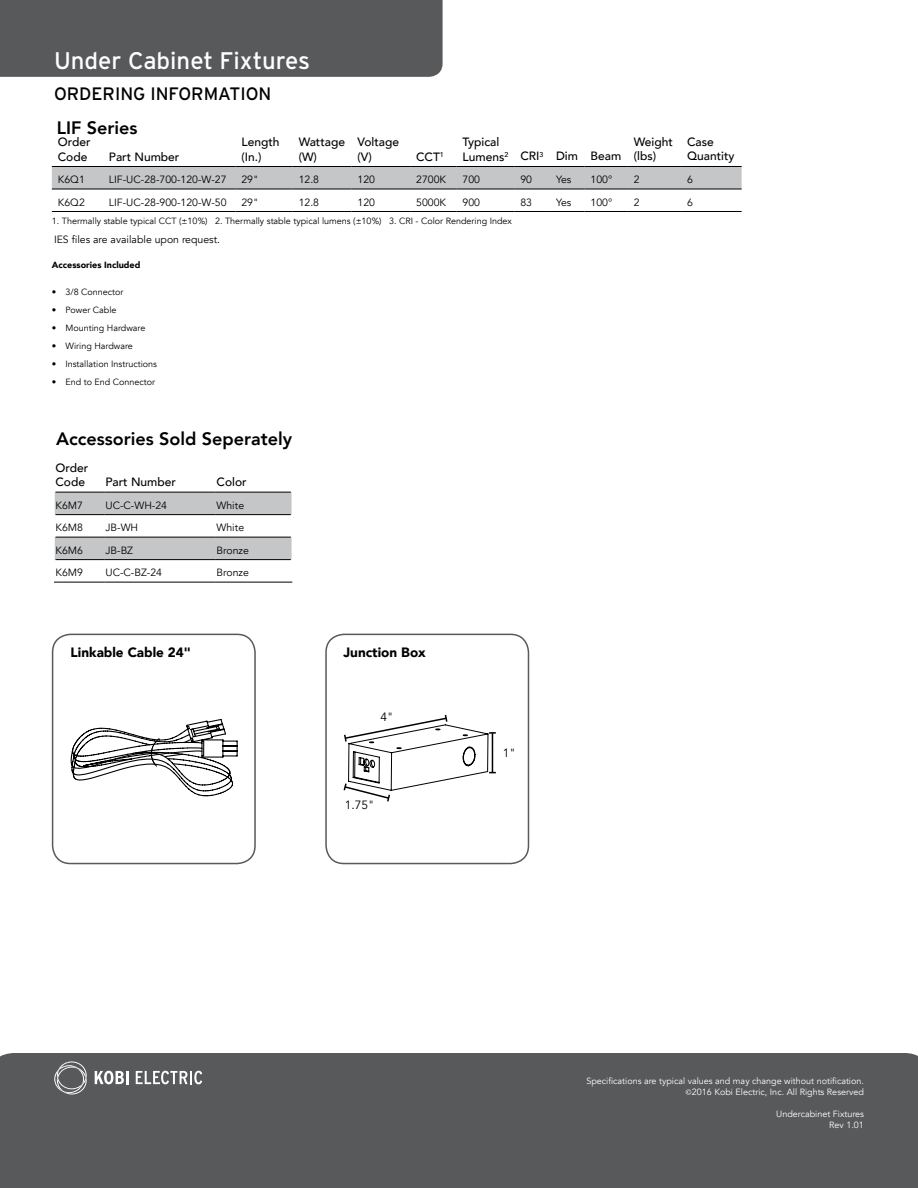
<style>
.page{position:relative;width:918px;height:1188px;background:#fff}
.page>*{position:absolute;margin:0;border:0;box-sizing:border-box;transform-origin:0 0}
.t1{font:24px "Interstate";color:#fff}
.t2{font:800 18px "Avenir";color:#000}
.t3{font:18px "Interstate";color:#000}
.t4{font:900 13.5px "Avenir";color:#000}
.t5{font:500 12px/14.4px "Avenir";color:#000}
.t6{font:12px "Avenir";color:#000}
.t7{font:10.5px "Avenir";color:#000}
.t8{font:9px "Avenir";color:#000}
.t9{font:9px/10.8px "Avenir";color:#fff;text-align:right}
.t10{font:900 9px "Avenir";color:#000}
.s1{font-family:"Minion Pro"}
</style>
<div class="page">
<div style="left:325px;top:634px;width:204px;height:230px;border:2px solid #58595b;border-radius:18px"></div>
<div style="left:0;top:0;width:443px;height:77px;background:#58595b"></div>
<div style="left:0;top:1053px;width:918px;height:135px;background:#58595b"></div>
<svg style="left:54px;top:1061px;width:33px;height:33px"></svg>
<svg style="left:95px;top:1071px;width:34px;height:13px"></svg>
<svg style="left:136px;top:1071px;width:66px;height:13px"></svg>
<svg style="left:343px;top:715px;width:153px;height:87px"></svg>
<div style="left:52px;top:167px;width:690px;height:22px;background:#c4c6c8"></div>
<hr style="left:52px;top:189px;width:51px;height:1px;background:#000">
<hr style="left:103px;top:189px;width:132px;height:1px;background:#000">
<hr style="left:235px;top:189px;width:58px;height:1px;background:#000">
<hr style="left:293px;top:189px;width:59px;height:1px;background:#000">
<hr style="left:352px;top:189px;width:58px;height:1px;background:#000">
<hr style="left:410px;top:189px;width:47px;height:1px;background:#000">
<hr style="left:457px;top:189px;width:57px;height:1px;background:#000">
<hr style="left:514px;top:189px;width:36px;height:1px;background:#000">
<hr style="left:550px;top:189px;width:35px;height:1px;background:#000">
<hr style="left:585px;top:189px;width:43px;height:1px;background:#000">
<hr style="left:628px;top:189px;width:53px;height:1px;background:#000">
<hr style="left:681px;top:189px;width:61px;height:1px;background:#000">
<hr style="left:52px;top:211px;width:51px;height:1px;background:#000">
<hr style="left:103px;top:211px;width:132px;height:1px;background:#000">
<hr style="left:235px;top:211px;width:58px;height:1px;background:#000">
<hr style="left:293px;top:211px;width:59px;height:1px;background:#000">
<hr style="left:352px;top:211px;width:58px;height:1px;background:#000">
<hr style="left:410px;top:211px;width:47px;height:1px;background:#000">
<hr style="left:457px;top:211px;width:57px;height:1px;background:#000">
<hr style="left:514px;top:211px;width:36px;height:1px;background:#000">
<hr style="left:550px;top:211px;width:35px;height:1px;background:#000">
<hr style="left:585px;top:211px;width:43px;height:1px;background:#000">
<hr style="left:628px;top:211px;width:53px;height:1px;background:#000">
<hr style="left:681px;top:211px;width:61px;height:1px;background:#000">
<hr style="left:52px;top:166px;width:51px;height:1px;background:#000">
<hr style="left:103px;top:166px;width:132px;height:1px;background:#000">
<hr style="left:235px;top:166px;width:58px;height:1px;background:#000">
<hr style="left:293px;top:166px;width:59px;height:1px;background:#000">
<hr style="left:352px;top:166px;width:58px;height:1px;background:#000">
<hr style="left:410px;top:166px;width:47px;height:1px;background:#000">
<hr style="left:457px;top:166px;width:57px;height:1px;background:#000">
<hr style="left:514px;top:166px;width:36px;height:1px;background:#000">
<hr style="left:550px;top:166px;width:35px;height:1px;background:#000">
<hr style="left:585px;top:166px;width:43px;height:1px;background:#000">
<hr style="left:628px;top:166px;width:53px;height:1px;background:#000">
<hr style="left:681px;top:166px;width:61px;height:1px;background:#000">
<div style="left:52px;top:634px;width:204px;height:230px;border:2px solid #58595b;border-radius:18px"></div>
<svg style="left:70px;top:719px;width:168px;height:78px"></svg>
<svg style="left:55px;top:492px;width:237px;height:68px"></svg>
<hr style="left:56px;top:514px;width:49px;height:1px;background:#000">
<hr style="left:105px;top:514px;width:111px;height:1px;background:#000">
<hr style="left:216px;top:514px;width:75px;height:1px;background:#000">
<hr style="left:56px;top:537px;width:49px;height:1px;background:#000">
<hr style="left:105px;top:537px;width:111px;height:1px;background:#000">
<hr style="left:216px;top:537px;width:75px;height:1px;background:#000">
<hr style="left:56px;top:559px;width:49px;height:1px;background:#000">
<hr style="left:105px;top:559px;width:111px;height:1px;background:#000">
<hr style="left:216px;top:559px;width:75px;height:1px;background:#000">
<hr style="left:54px;top:582px;width:51px;height:1px;background:#000">
<hr style="left:105px;top:582px;width:111px;height:1px;background:#000">
<hr style="left:216px;top:582px;width:76px;height:1px;background:#000">
<hr style="left:56px;top:492px;width:49px;height:1px;background:#000">
<hr style="left:105px;top:492px;width:111px;height:1px;background:#000">
<hr style="left:216px;top:492px;width:75px;height:1px;background:#000">
<h1 class="t1" style="left:54px;top:47px;width:258px">Under Cabinet Fixtures</h1>
<h2 class="t3" style="left:54px;top:84px;width:219px">ORDERING INFORMATION</h2>
<h2 class="t2" style="left:57px;top:114px;width:82px">LIF Series</h2>
<p class="t5" style="left:58px;top:134px;width:34px">Order<br>Code</p>
<p class="t5" style="left:109px;top:148px;width:72px">Part Number</p>
<p class="t5" style="left:241px;top:134px;width:40px">Length (In.)</p>
<p class="t5" style="left:299px;top:134px;width:48px">Wattage (W)</p>
<p class="t5" style="left:358px;top:134px;width:43px">Voltage (V)</p>
<p class="t5" style="left:416px;top:148px;width:29px">CCT<sup>1</sup></p>
<p class="t5" style="left:463px;top:134px;width:160px">Typical<br>Lumens<sup>2</sup> CRI<sup>3</sup> Dim Beam</p>
<p class="t5" style="left:634px;top:134px;width:40px">Weight (lbs)</p>
<p class="t5" style="left:687px;top:134px;width:49px">Case<br>Quantity</p>
<p class="t7" style="left:58px;top:173px;width:29px">K6Q1</p>
<p class="t7" style="left:109px;top:173px;width:119px">LIF-UC-28-700-120-W-27</p>
<p class="t7" style="left:241px;top:173px;width:19px">29"</p>
<p class="t7" style="left:299px;top:173px;width:22px">12.8</p>
<p class="t7" style="left:358px;top:173px;width:19px">120</p>
<p class="t7" style="left:416px;top:173px;width:31px">2700K</p>
<p class="t7" style="left:463px;top:173px;width:19px">700</p>
<p class="t7" style="left:520px;top:173px;width:13px">90</p>
<p class="t7" style="left:556px;top:173px;width:17px">Yes</p>
<p class="t7" style="left:591px;top:173px;width:23px">100°</p>
<p class="t7" style="left:634px;top:173px;width:7px">2</p>
<p class="t7" style="left:687px;top:173px;width:7px">6</p>
<p class="t7" style="left:58px;top:196px;width:29px">K6Q2</p>
<p class="t7" style="left:109px;top:196px;width:119px">LIF-UC-28-900-120-W-50</p>
<p class="t7" style="left:241px;top:196px;width:19px">29"</p>
<p class="t7" style="left:299px;top:196px;width:22px">12.8</p>
<p class="t7" style="left:358px;top:196px;width:19px">120</p>
<p class="t7" style="left:416px;top:196px;width:31px">5000K</p>
<p class="t7" style="left:463px;top:196px;width:19px">900</p>
<p class="t7" style="left:520px;top:196px;width:13px">83</p>
<p class="t7" style="left:556px;top:196px;width:17px">Yes</p>
<p class="t7" style="left:591px;top:196px;width:23px">100°</p>
<p class="t7" style="left:634px;top:196px;width:7px">2</p>
<p class="t7" style="left:687px;top:196px;width:7px">6</p>
<p class="t8" style="left:52px;top:216px;width:462px">1. Thermally stable typical CCT (±10%) 2. Thermally stable typical lumens (±10%) 3. CRI - Color Rendering Index</p>
<p class="t7" style="left:54px;top:233px;width:168px">IES files are available upon request.</p>
<p class="t10" style="left:52px;top:257px;width:90px">Accessories Included</p>
<p class="t8" style="left:52px;top:287px;width:73px">• 3/8 Connector</p>
<p class="t8" style="left:52px;top:305px;width:66px">• Power Cable</p>
<p class="t8" style="left:52px;top:323px;width:95px">• Mounting Hardware</p>
<p class="t8" style="left:52px;top:341px;width:83px">• Wiring Hardware</p>
<p class="t8" style="left:52px;top:359px;width:107px">• Installation Instructions</p>
<p class="t8" style="left:52px;top:377px;width:105px">• End to End Connector</p>
<h2 class="t2" style="left:56px;top:424px;width:237px">Accessories Sold Seperately</h2>
<p class="t5" style="left:56px;top:460px;width:34px">Order<br>Code</p>
<p class="t5" style="left:106px;top:474px;width:72px">Part Number</p>
<p class="t5" style="left:217px;top:474px;width:32px">Color</p>
<p class="t7" style="left:56px;top:499px;width:29px">K6M7</p>
<p class="t7" style="left:106px;top:499px;width:63px">UC-C-WH-24</p>
<p class="t7" style="left:217px;top:499px;width:29px">White</p>
<p class="t7" style="left:56px;top:521px;width:29px">K6M8</p>
<p class="t7" style="left:106px;top:521px;width:34px">JB-WH</p>
<p class="t7" style="left:217px;top:521px;width:29px">White</p>
<p class="t7" style="left:56px;top:544px;width:29px">K6M6</p>
<p class="t7" style="left:106px;top:544px;width:29px">JB-BZ</p>
<p class="t7" style="left:217px;top:544px;width:34px">Bronze</p>
<p class="t7" style="left:56px;top:566px;width:29px">K6M9</p>
<p class="t7" style="left:106px;top:566px;width:58px">UC-C-BZ-24</p>
<p class="t7" style="left:217px;top:566px;width:34px">Bronze</p>
<p class="t4" style="left:71px;top:641px;width:122px">Linkable Cable 24"</p>
<p class="t4" style="left:344px;top:641px;width:84px">Junction Box</p>
<p class="t6" style="left:380px;top:710px;width:14px">4"</p>
<p class="t6" style="left:345px;top:798px;width:31px">1.75"</p>
<p class="t6" style="left:503px;top:745px;width:14px">1"</p>
<p class="t9" style="left:586px;top:1076px;width:279px">Specifications are typical values and may change without notification. <span class="s1">©</span>2016 Kobi Electric, Inc. All Rights Reserved</p>
<p class="t9" style="left:776px;top:1109px;width:89px">Undercabinet Fixtures<br>Rev 1.01</p>
</div>
